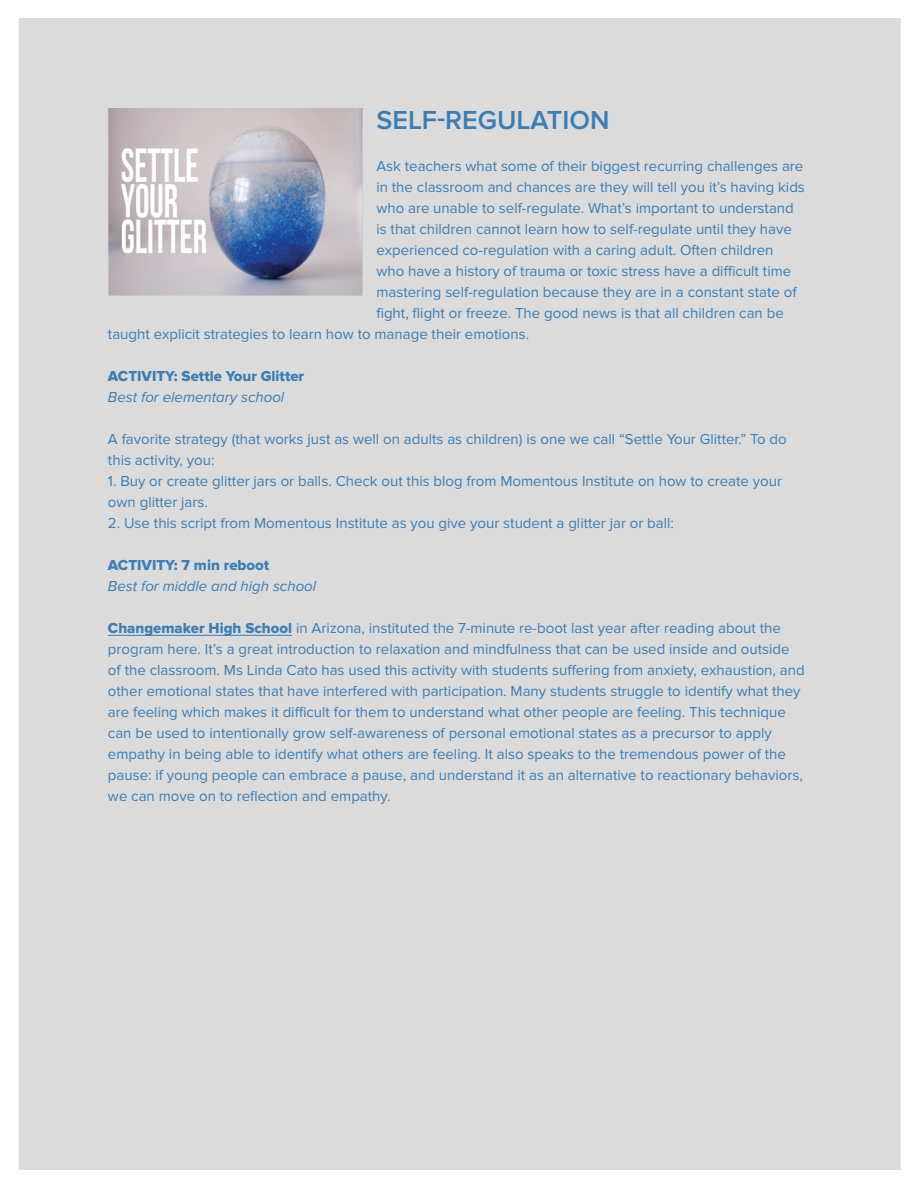
<style>
.page{position:relative;width:918px;height:1188px;background:#fff}
.page>*{position:absolute;margin:0;border:0;box-sizing:border-box;transform-origin:0 0}
.t1{font:600 27px "Proxima Nova";color:#3c7db4}
.t2{font:15px/21px "Proxima Nova";color:#3c7db4}
.t3{font:italic 15px "Proxima Nova";color:#3c7db4}
.t4{font:15px "Proxima Nova Extrabld";color:#3c7db4}
.s1{font-family:"Proxima Nova Extrabld"}
</style>
<div class="page">
<div style="left:19px;top:18px;width:882px;height:1152px;background:#dadbda"></div>
<h1 class="t1" style="left:376px;top:105px;width:235px">SELF-REGULATION</h1>
<p class="t2" style="left:376px;top:156px;width:428px">Ask teachers what some of their biggest recurring challenges are</p>
<p class="t2" style="left:376px;top:177px;width:430px">in the classroom and chances are they will tell you it’s having kids</p>
<p class="t2" style="left:376px;top:198px;width:419px">who are unable to self-regulate. What’s important to understand</p>
<p class="t2" style="left:376px;top:219px;width:417px">is that children cannot learn how to self-regulate until they have</p>
<p class="t2" style="left:376px;top:240px;width:399px">experienced co-regulation with a caring adult. Often children</p>
<p class="t2" style="left:376px;top:261px;width:416px">who have a history of trauma or toxic stress have a difficult time</p>
<p class="t2" style="left:376px;top:282px;width:422px">mastering self-regulation because they are in a constant state of</p>
<p class="t2" style="left:376px;top:303px;width:409px">fight, flight or freeze. The good news is that all children can be</p>
<p class="t2" style="left:108px;top:324px;width:423px">taught explicit strategies to learn how to manage their emotions.</p>
<p class="t4" style="left:108px;top:368px;width:198px">ACTIVITY: Settle Your Glitter</p>
<p class="t3" style="left:108px;top:389px;width:178px">Best for elementary school</p>
<p class="t2" style="left:108px;top:429px;width:680px">A favorite strategy (that works just as well on adults as children) is one we call “Settle Your Glitter.” To do this activity, you:</p>
<p class="t2" style="left:108px;top:471px;width:675px">1. Buy or create glitter jars or balls. Check out this blog from Momentous Institute on how to create your own glitter jars.</p>
<p class="t2" style="left:108px;top:513px;width:568px">2. Use this script from Momentous Institute as you give your student a glitter jar or ball:</p>
<p class="t4" style="left:108px;top:557px;width:163px">ACTIVITY: 7 min reboot</p>
<p class="t3" style="left:108px;top:578px;width:210px">Best for middle and high school</p>
<p class="t2" style="left:108px;top:618px;width:698px"><span class="s1">Changemaker High School</span> in Arizona, instituted the 7-minute re-boot last year after reading about the program here. It’s a great introduction to relaxation and mindfulness that can be used inside and outside of the classroom. Ms Linda Cato has used this activity with students suffering from anxiety, exhaustion, and other emotional states that have interfered with participation. Many students struggle to identify what they are feeling which makes it difficult for them to understand what other people are feeling. This technique can be used to intentionally grow self-awareness of personal emotional states as a precursor to apply empathy in being able to identify what others are feeling. It also speaks to the tremendous power of the pause: if young people can embrace a pause, and understand it as an alternative to reactionary behaviors, we can move on to reflection and empathy.</p>
</div>
